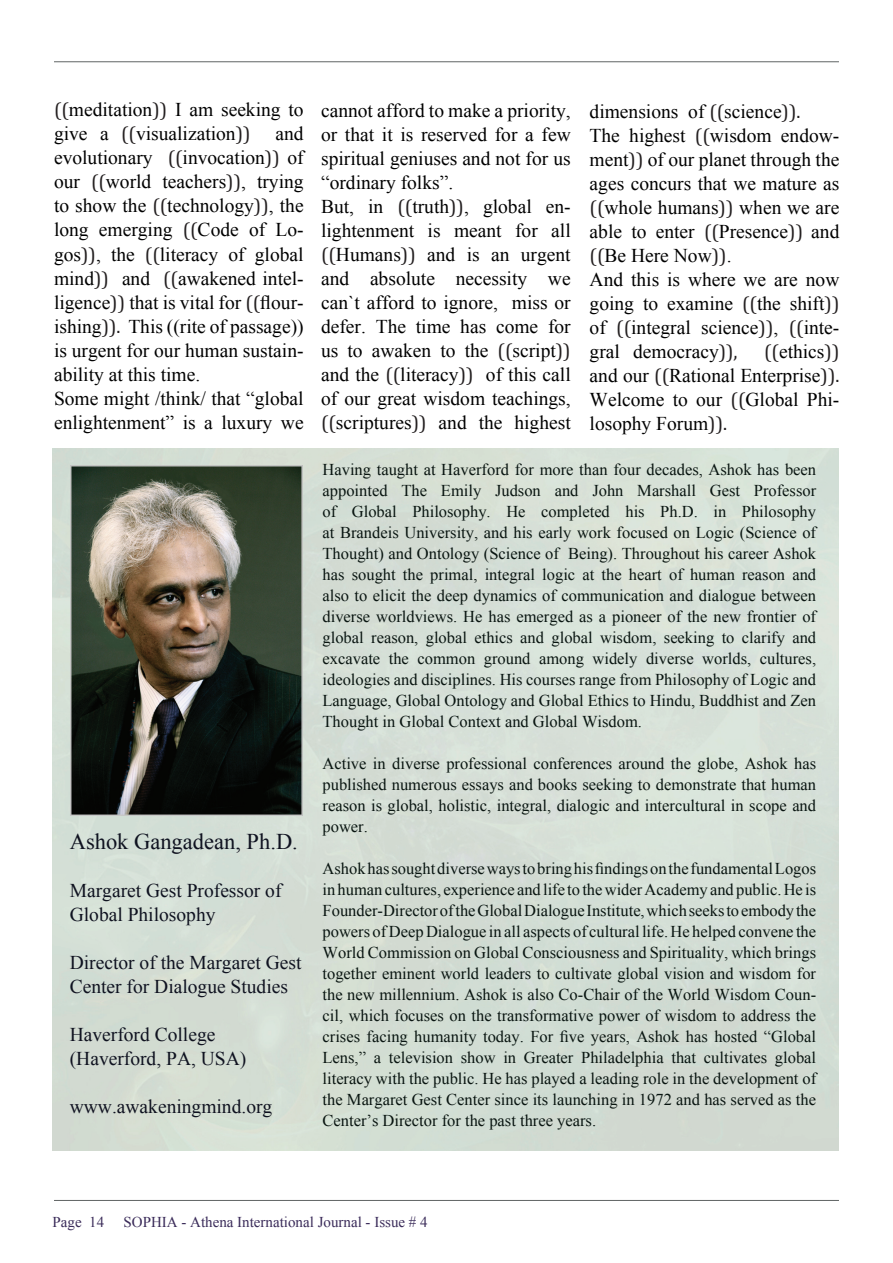
<style>
.page{position:relative;width:893px;height:1263px;background:#fff}
.page>*{position:absolute;margin:0;border:0;box-sizing:border-box;transform-origin:0 0}
.t1{font:22.5px "Times New Roman";color:#0f1220}
.t2{font:19.5px/24px "Times New Roman";color:#000}
.t3{font:19.5px/24px "Times New Roman";color:#0f1220}
.t4{font:16.5px/21px "Times New Roman";color:#091511;text-align:justify}
.t5{font:15px "Times New Roman";color:#3a2b59}
.s1{font-family:"Cambria";color:#231f20}
</style>
<div class="page">
<hr style="left:54px;top:1200px;width:785px;height:1px;background:#606464">
<hr style="left:54px;top:61px;width:785px;height:1px;background:#606464">
<img style="left:70px;top:465px;width:233px;height:351px">
<p class="t2" style="left:54px;top:97px;width:251px"><span class="s1">((</span>meditation<span class="s1">))</span> I am seeking to give a <span class="s1">((</span>visualization<span class="s1">))</span></p>
<p class="t2" style="left:54px;top:121px;width:251px;text-indent:221px">and evolutionary <span class="s1">((</span>invocation<span class="s1">))</span> of our <span class="s1">((</span>world teachers<span class="s1">))</span>, trying to show the <span class="s1">((</span>technology<span class="s1">))</span>, the long emerging <span class="s1">((</span>Code of Lo&shy;gos<span class="s1">))</span>, the <span class="s1">((</span>literacy of global mind<span class="s1">))</span> and <span class="s1">((</span>awakened intel&shy;ligence<span class="s1">))</span> that is vital for <span class="s1">((</span>flour&shy;ishing<span class="s1">)).</span> This ((rite of passage)) is urgent for our human sustain&shy;ability at this time.<br>Some might /think/ that “global enlightenment” is a luxury we</p>
<h1 class="t1" style="left:70px;top:826px;width:230px">Ashok Gangadean, Ph.D.</h1>
<p class="t3" style="left:70px;top:878px;width:213px">Margaret Gest Professor of<br>Global Philosophy</p>
<p class="t3" style="left:70px;top:950px;width:233px">Director of the Margaret Gest<br>Center for Dialogue Studies</p>
<p class="t3" style="left:70px;top:1022px;width:178px">Haverford College (Haverford, PA, USA)</p>
<p class="t3" style="left:70px;top:1094px;width:204px">www.awakeningmind.org</p>
<p class="t2" style="left:321px;top:97px;width:251px">cannot afford to make a priority, or that it is reserved for a few spiritual geniuses and not for us “ordinary folks”.<br>But, in <span class="s1">((</span>truth<span class="s1">))</span>, global en&shy;lightenment is meant for all <span class="s1">((</span>Humans<span class="s1">))</span> and is an urgent and absolute necessity we can`t afford to ignore, miss or defer. The time has come for us to awaken to the <span class="s1">((</span>script<span class="s1">)) </span>and the <span class="s1">((</span>literacy<span class="s1">))</span> of this call of our great wisdom teachings, <span class="s1">((</span>scriptures<span class="s1">))</span> and the highest</p>
<p class="t2" style="left:590px;top:99px;width:251px">dimensions of <span class="s1">((</span>science<span class="s1">)).<br></span>The highest <span class="s1">((</span>wisdom endow&shy;ment<span class="s1">))</span> of our planet through the ages concurs that we mature as <span class="s1">((</span>whole humans<span class="s1">))</span> when we are able to enter <span class="s1">((</span>Presence<span class="s1">))</span> and <span class="s1">((</span>Be Here Now<span class="s1">))</span>.<br>And this is where we are now going to examine <span class="s1">((</span>the shift<span class="s1">)) </span>of <span class="s1">((</span>integral science<span class="s1">))</span>, <span class="s1">((</span>inte&shy;gral democracy<span class="s1">)),</span></p>
<p class="t2" style="left:590px;top:339px;width:251px;text-align:justify;text-indent:174px"><span class="s1">((</span>ethics<span class="s1">)) </span>and our <span class="s1">((</span>Rational Enterprise<span class="s1">)).<br></span>Welcome to our <span class="s1">((</span>Global Phi&shy;losophy Forum<span class="s1">)).</span></p>
<p class="t4" style="left:322px;top:458px;width:495px">Having taught at Haverford for more than four decades, Ashok has been appointed The Emily Judson and John Marshall Gest Professor of Global Philosophy. He completed his Ph.D. in Philosophy at Brandeis University, and his early work focused on Logic (Science of Thought) and Ontology (Science of Being). Throughout his career Ashok has sought the primal, integral logic at the heart of human reason and also to elicit the deep dynamics of communication and dialogue between diverse worldviews. He has emerged as a pioneer of the new frontier of global reason, global ethics and global wisdom, seeking to clarify and excavate the common ground among widely diverse worlds, cultures, ideologies and disciplines. His courses range from Philosophy of Logic and Language, Global Ontology and Global Ethics to Hindu, Buddhist and Zen Thought in Global Context and Global Wisdom.</p>
<p class="t4" style="left:322px;top:752px;width:495px">Active in diverse professional conferences around the globe, Ashok has published numerous essays and books seeking to demonstrate that human reason is global, holistic, integral, dialogic and intercultural in scope and power.</p>
<p class="t4" style="left:322px;top:857px;width:495px">Ashok has sought diverse ways to bring his findings on the fundamental Logos in human cultures, experience and life to the wider Academy and public. He is Founder-Director of the Global Dialogue Institute, which seeks to embody the powers of Deep Dialogue in all aspects of cultural life. He helped convene the World Commission on Global Consciousness and Spirituality, which brings together eminent world leaders to cultivate global vision and wisdom for the new millennium. Ashok is also Co-Chair of the World Wisdom Coun&shy;cil, which focuses on the transformative power of wisdom to address the crises facing humanity today. For five years, Ashok has hosted “Global Lens,” a television show in Greater Philadelphia that cultivates global literacy with the public. He has played a leading role in the development of the Margaret Gest Center since its launching in 1972 and has served as the Center’s Director for the past three years.</p>
<p class="t5" style="left:53px;top:1211px;width:53px">Page 14</p>
<p class="t5" style="left:123px;top:1211px;width:306px">SOPHIA - Athena International Journal - Issue # 4</p>
</div>
